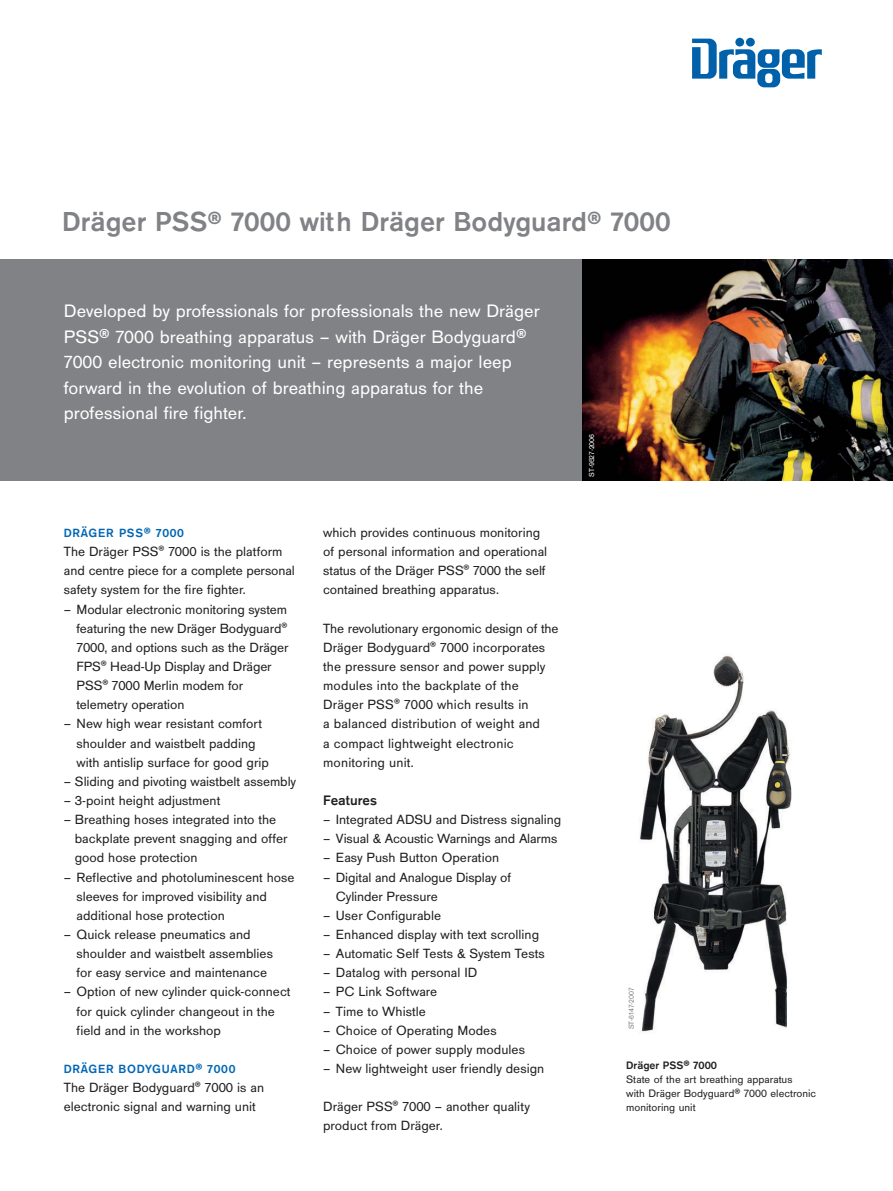
<style>
.page{position:relative;width:893px;height:1191px;background:#fff}
.page>*{position:absolute;margin:0;border:0;box-sizing:border-box;transform-origin:0 0}
.t1{font:700 28.5px "Draeger San";color:#808285}
.t2{font:18.75px/25.5px "Draeger San";color:#fff}
.t3{font:700 14.25px "Draeger San";color:#231f20}
.t4{font:13.8px/19.2px "Draeger San";color:#231f20}
.t5{font:700 12.3px "Draeger San";letter-spacing:.055em;color:#0066b3}
.t6{font:11.25px/14.2px "Draeger San";color:#231f20}
.t7{font:7.5px "Draeger San";color:#808285}
.t8{font:7.5px "Draeger San";color:#fff}
.s1{font-size:22.5px}
.s2{font-size:17.25px}
.s3{font-size:10.8px}
.s4{font-weight:700}
.s5{font-weight:700;font-size:9.75px}
.s6{font-size:9.75px}
</style>
<div class="page">
<svg style="left:692px;top:39px;width:130px;height:48px"></svg>
<div style="left:0;top:260px;width:639px;height:221px;background:#808285"></div>
<img style="left:583px;top:260px;width:309px;height:221px">
<img style="left:639px;top:654px;width:153px;height:378px">
<div style="left:622px;top:969px;width:19px;height:60px;background:#fff"></div>
<h1 class="t1" style="left:62px;top:210px;width:610px">Dräger PSS<span class="s1">®</span> 7000 with Dräger Bodyguard<span class="s1">®</span> 7000</h1>
<p class="t2" style="left:64px;top:300px;width:477px">Developed by professionals for professionals the new Dräger PSS<span class="s2">®</span> 7000 breathing apparatus – with Dräger Bodyguard<span class="s2">® </span>7000 electronic monitoring unit – represents a major leep forward in the evolution of breathing apparatus for the professional fire fighter.</p>
<p class="t5" style="left:64px;top:528px;width:122px">DRÄGER PSS<span class="s3">®</span> 7000</p>
<p class="t4" style="left:64px;top:543px;width:232px">The Dräger PSS<sup>®</sup> 7000 is the platform and centre piece for a complete personal safety system for the fire fighter.</p>
<p class="t4" style="left:77px;top:600px;width:213px;text-indent:-13px">– Modular electronic monitoring system featuring the new Dräger Bodyguard<sup>®<br></sup>7000, and options such as the Dräger<br>FPS<sup>®</sup> Head-Up Display and Dräger<br>PSS<sup>®</sup> 7000 Merlin modem for telemetry operation</p>
<p class="t4" style="left:77px;top:715px;width:194px;text-indent:-13px">– New high wear resistant comfort shoulder and waistbelt padding with antislip surface for good grip</p>
<p class="t4" style="left:64px;top:773px;width:234px">– Sliding and pivoting waistbelt assembly</p>
<p class="t4" style="left:64px;top:792px;width:158px">– 3-point height adjustment</p>
<p class="t4" style="left:75px;top:811px;width:214px;text-indent:-11px">– Breathing hoses integrated into the backplate prevent snagging and offer good hose protection</p>
<p class="t4" style="left:77px;top:868px;width:220px;text-indent:-13px">– Reflective and photoluminescent hose sleeves for improved visibility and additional hose protection</p>
<p class="t4" style="left:77px;top:926px;width:198px;text-indent:-13px">– Quick release pneumatics and shoulder and waistbelt assemblies for easy service and maintenance</p>
<p class="t4" style="left:77px;top:983px;width:216px;text-indent:-13px">– Option of new cylinder quick-connect for quick cylinder changeout in the field and in the workshop</p>
<p class="t5" style="left:64px;top:1064px;width:173px">DRÄGER BODYGUARD<span class="s3">®</span> 7000</p>
<p class="t4" style="left:64px;top:1079px;width:202px">The Dräger Bodyguard<sup>®</sup> 7000 is an electronic signal and warning unit</p>
<p class="t4" style="left:323px;top:524px;width:226px">which provides continuous monitoring of personal information and operational status of the Dräger PSS<sup>®</sup> 7000 the self contained breathing apparatus.</p>
<p class="t4" style="left:323px;top:620px;width:237px">The revolutionary ergonomic design of the Dräger Bodyguard<sup>®</sup> 7000 incorporates the pressure sensor and power supply modules into the backplate of the Dräger PSS<sup>®</sup> 7000 which results in<br>a balanced distribution of weight and<br>a compact lightweight electronic monitoring unit.</p>
<p class="t3" style="left:323px;top:794px;width:55px">Features</p>
<p class="t4" style="left:323px;top:811px;width:240px">– Integrated ADSU and Distress signaling</p>
<p class="t4" style="left:323px;top:830px;width:236px">– Visual &amp; Acoustic Warnings and Alarms</p>
<p class="t4" style="left:323px;top:849px;width:177px">– Easy Push Button Operation</p>
<p class="t4" style="left:336px;top:868px;width:177px;text-indent:-13px">– Digital and Analogue Display of<br>Cylinder Pressure</p>
<p class="t4" style="left:323px;top:907px;width:119px">– User Configurable</p>
<p class="t4" style="left:323px;top:926px;width:217px">– Enhanced display with text scrolling</p>
<p class="t4" style="left:323px;top:945px;width:223px">– Automatic Self Tests &amp; System Tests</p>
<p class="t4" style="left:323px;top:964px;width:156px">– Datalog with personal ID</p>
<p class="t4" style="left:323px;top:983px;width:116px">– PC Link Software</p>
<p class="t4" style="left:323px;top:1002px;width:104px">– Time to Whistle</p>
<p class="t4" style="left:323px;top:1021px;width:175px">– Choice of Operating Modes</p>
<p class="t4" style="left:323px;top:1040px;width:203px">– Choice of power supply modules</p>
<p class="t4" style="left:323px;top:1060px;width:223px">– New lightweight user friendly design</p>
<p class="t4" style="left:323px;top:1098px;width:208px">Dräger PSS<sup>®</sup> 7000 – another quality product from Dräger.</p>
<p class="t8" style="left:589px;top:477px;width:44px;rotate:-90deg">ST-9527-2006</p>
<p class="t7" style="left:628px;top:1029px;width:43px;rotate:-90deg">ST-6147-2007</p>
<p class="t6" style="left:626px;top:1058px;width:191px"><span class="s4">Dräger PSS</span><span class="s5">®</span> <span class="s4">7000<br></span>State of the art breathing apparatus<br>with Dräger Bodyguard<span class="s6">®</span> 7000 electronic monitoring unit</p>
</div>
